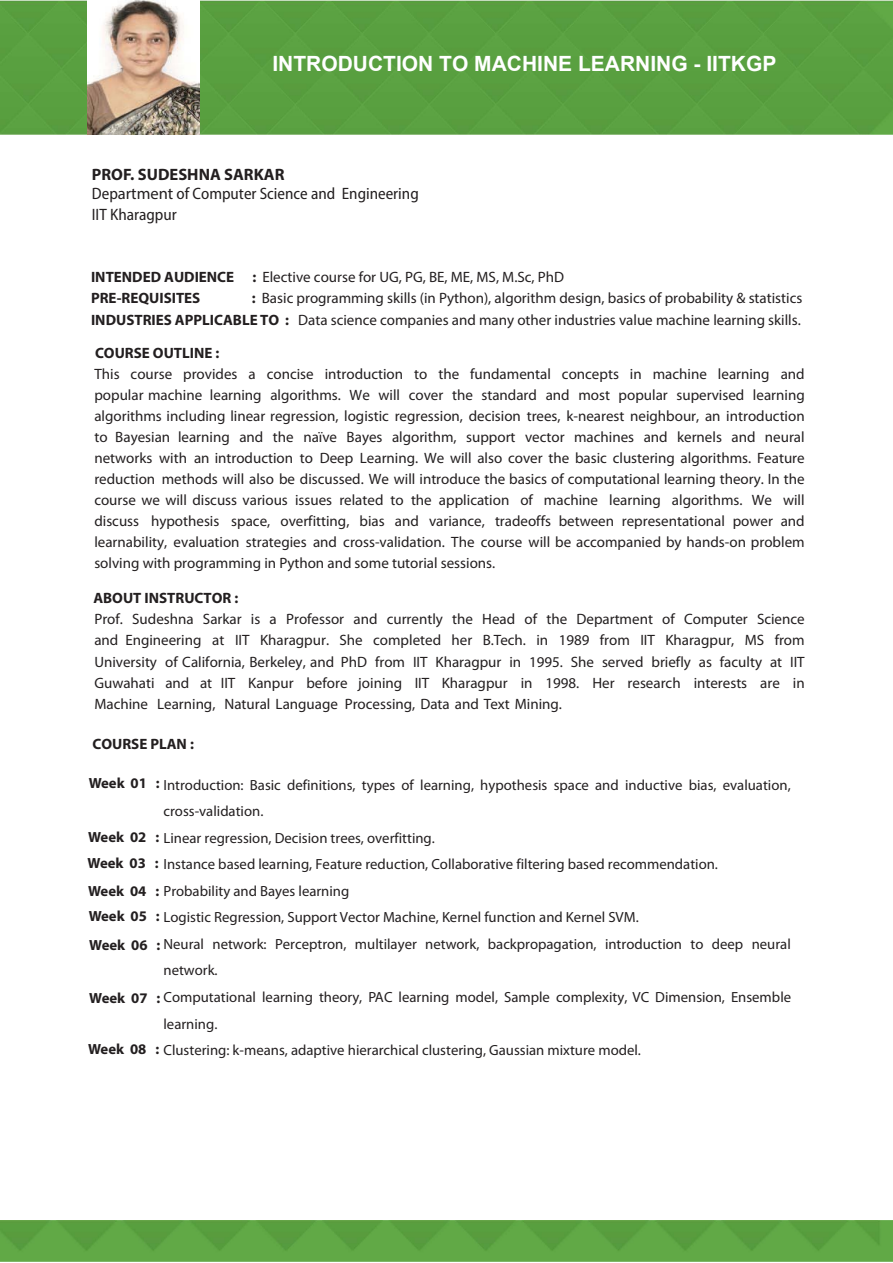
<style>
.page{position:relative;width:893px;height:1263px;background:#fff}
.page>*{position:absolute;margin:0;border:0;box-sizing:border-box;transform-origin:0 0}
.t1{font:700 21px "Arial";color:#fff}
.t2{font:semi-condensed 16.5px/19.8px "Myriad Pro";color:#231f20}
.t3{font:15px/21px "Myriad Pro";color:#231f20}
.t4{font:700 15px "Myriad Pro";color:#231f20}
.t5{font:14.7px/26.5px "Myriad Pro";color:#231f20}
.s1{font-weight:700;font-stretch:normal}
.s2{font-stretch:normal}
.s3{font-weight:700}
</style>
<div class="page">
<div style="left:1px;top:1px;width:892px;height:133px;background:#59a040"></div>
<img style="left:87px;top:0;width:113px;height:135px">
<img style="left:1px;top:1220px;width:891px;height:42px">
<h1 class="t1" style="left:272px;top:48px;width:505px">INTRODUCTION TO MACHINE LEARNING - IITKGP</h1>
<p class="t2" style="left:92px;top:165px;width:328px"><span class="s1">PROF. SUDESHNA SARKAR<br></span>Dep<span class="s2">artment</span> of Computer Science and Engineering<br>IIT Kharagpur</p>
<p class="t3" style="left:91px;top:267px;width:475px"><span class="s3">INTENDED AUDIENCE :</span> Elective course for UG, PG, BE, ME, MS, M.Sc, PhD<br><span class="s3">PRE-REQUISITES</span></p>
<p class="t3" style="left:91px;top:287px;width:713px;line-height:21.6px;text-align:right"><span class="s3">:</span> Basic programming skills (in Python), algorithm design, basics of probability &amp; statistics<br><span class="s3">INDUSTRIES APPLICABLE TO :</span> Data science companies and many other industries value machine learning skills.</p>
<p class="t3" style="left:94px;top:342px;width:712px"><span class="s3">COURSE OUTLINE :<br></span>This course provides a concise introduction to the fundamental concepts in machine learning and popular machine learning algorithms. We will cover the standard and most popular supervised learning algorithms including linear regression, logistic regression, decision trees, k-nearest neighbour, an introduction to Bayesian learning and the naïve Bayes algorithm, support vector machines and kernels and neural networks with an introduction to Deep Learning. We will also cover the basic clustering algorithms. Feature reduction methods will also be discussed. We will introduce the basics of computational learning theory. In the course we will discuss various issues related to the application of machine learning algorithms. We will discuss hypothesis space, overfitting, bias and variance, tradeoffs between representational power and learnability, evaluation strategies and cross-validation. The course will be accompanied by hands-on problem solving with programming in Python and some tutorial sessions.</p>
<p class="t3" style="left:93px;top:587px;width:713px"><span class="s3">ABOUT INSTRUCTOR :<br></span>Prof. Sudeshna Sarkar is a Professor and currently the Head of the Department of Computer Science and Engineering at IIT Kharagpur. She completed her B.Tech. in 1989 from IIT Kharagpur, MS from University of California, Berkeley, and PhD from IIT Kharagpur in 1995. She served briefly as faculty at IIT Guwahati and at IIT Kanpur before joining IIT Kharagpur in 1998. Her research interests are in Machine Learning, Natural Language Processing, Data and Text Mining.</p>
<p class="t4" style="left:92px;top:734px;width:103px">COURSE PLAN :</p>
<p class="t5" style="left:89px;top:771px;width:703px"><span class="s3">Week 01 :</span> Introduction: Basic definitions, types of learning, hypothesis space and inductive bias, evaluation,</p>
<p class="t5" style="left:88px;top:824px;width:705px"><span class="s3">Week 02 :</span> Linear regression, Decision trees, overfitting.<br><span class="s3">Week 03 :</span> Instance based learning, Feature reduction, Collaborative filtering based recommendation.<br><span class="s3">Week 04 :</span> Probability and Bayes learning<br><span class="s3">Week 05 :</span> Logistic Regression, Support Vector Machine, Kernel function and Kernel SVM.<br><span class="s3">Week 06 :</span> Neural network: Perceptron, multilayer network, backpropagation, introduction to deep neural</p>
<p class="t5" style="left:89px;top:983px;width:703px"><span class="s3">Week 07 :</span> Computational learning theory, PAC learning model, Sample complexity, VC Dimension, Ensemble</p>
<p class="t5" style="left:88px;top:1036px;width:554px"><span class="s3">Week 08 :</span> Clustering: k-means, adaptive hierarchical clustering, Gaussian mixture model.</p>
<p class="t5" style="left:164px;top:798px;width:101px">cross-validation.</p>
<p class="t5" style="left:164px;top:957px;width:56px">network.</p>
<p class="t5" style="left:164px;top:1010px;width:55px">learning.</p>
</div>
